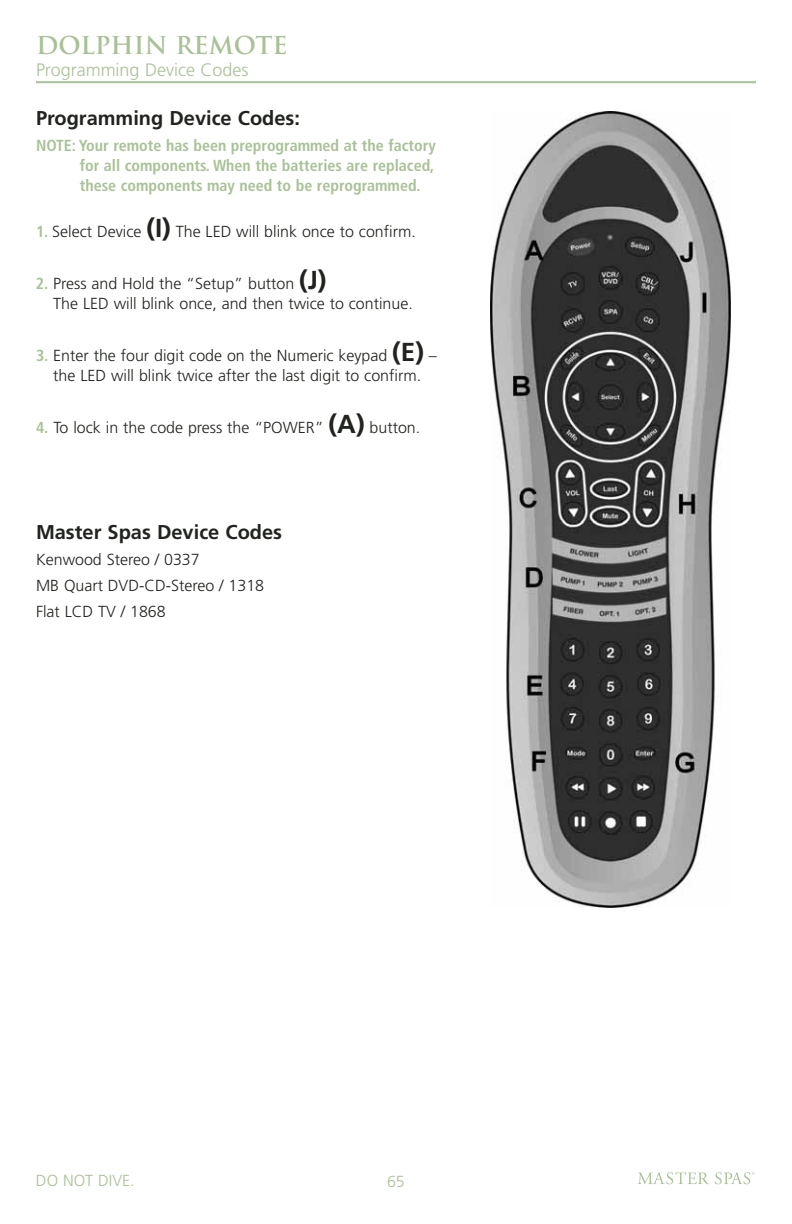
<style>
.page{position:relative;width:792px;height:1224px;background:#fff}
.page>*{position:absolute;margin:0;border:0;box-sizing:border-box;transform-origin:0 0}
.t1{font:700 24px "Trajan";color:#a9c196}
.t2{font:700 20px "Frutiger";color:#20231e}
.t3{font:300 18px "Frutiger";color:#a9c196}
.t4{font:300 16px/20px "Frutiger";color:#20231e}
.t5{font:700 condensed 16px/20px "Frutiger";color:#a9c196;text-align:justify}
.t6{font:300 16px "Frutiger";color:#a9c196}
.s1{font-weight:700;font-stretch:condensed;color:#a9c196}
.s2{font-weight:700;font-size:26px}
</style>
<div class="page">
<hr style="left:36px;top:81px;width:720px;height:2px;background:#a9c196">
<svg style="left:638px;top:1172px;width:71px;height:12px"></svg>
<svg style="left:715px;top:1172px;width:40px;height:12px"></svg>
<img style="left:490px;top:111px;width:240px;height:796px">
<h1 class="t1" style="left:36px;top:32px;width:253px">DOLPHIN REMOTE</h1>
<p class="t3" style="left:36px;top:63px;width:214px">Programming Device Codes</p>
<p class="t2" style="left:36px;top:110px;width:266px">Programming Device Codes:</p>
<p class="t5" style="left:80px;top:137px;width:358px;text-indent:-44px">NOTE: Your remote has been preprogrammed at the factory for all components. When the batteries are replaced, these components may need to be reprogrammed.</p>
<p class="t4" style="left:36px;top:223px;width:381px"><span class="s1">1.</span> Select Device <span class="s2">(I)</span> The LED will blink once to confirm.</p>
<p class="t4" style="left:53px;top:275px;width:361px;text-indent:-17px"><span class="s1">2.</span> Press and Hold the “Setup” button <span class="s2">(J)<br></span>The LED will blink once, and then twice to continue.</p>
<p class="t4" style="left:36px;top:347px;width:402px;text-align:center"><span class="s1">3.</span> Enter the four digit code on the Numeric keypad <span class="s2">(E)</span> – the LED will blink twice after the last digit to confirm.</p>
<p class="t4" style="left:36px;top:419px;width:386px"><span class="s1">4.</span> To lock in the code press the “POWER” <span class="s2">(A)</span> button.</p>
<p class="t2" style="left:36px;top:524px;width:248px">Master Spas Device Codes</p>
<p class="t4" style="left:36px;top:547px;width:230px;line-height:26px">Kenwood Stereo / 0337<br>MB Quart DVD-CD-Stereo / 1318<br>Flat LCD TV / 1868</p>
<p class="t6" style="left:36px;top:1174px;width:100px">DO NOT DIVE.</p>
<p class="t6" style="left:387px;top:1174px;width:19px">65</p>
</div>
